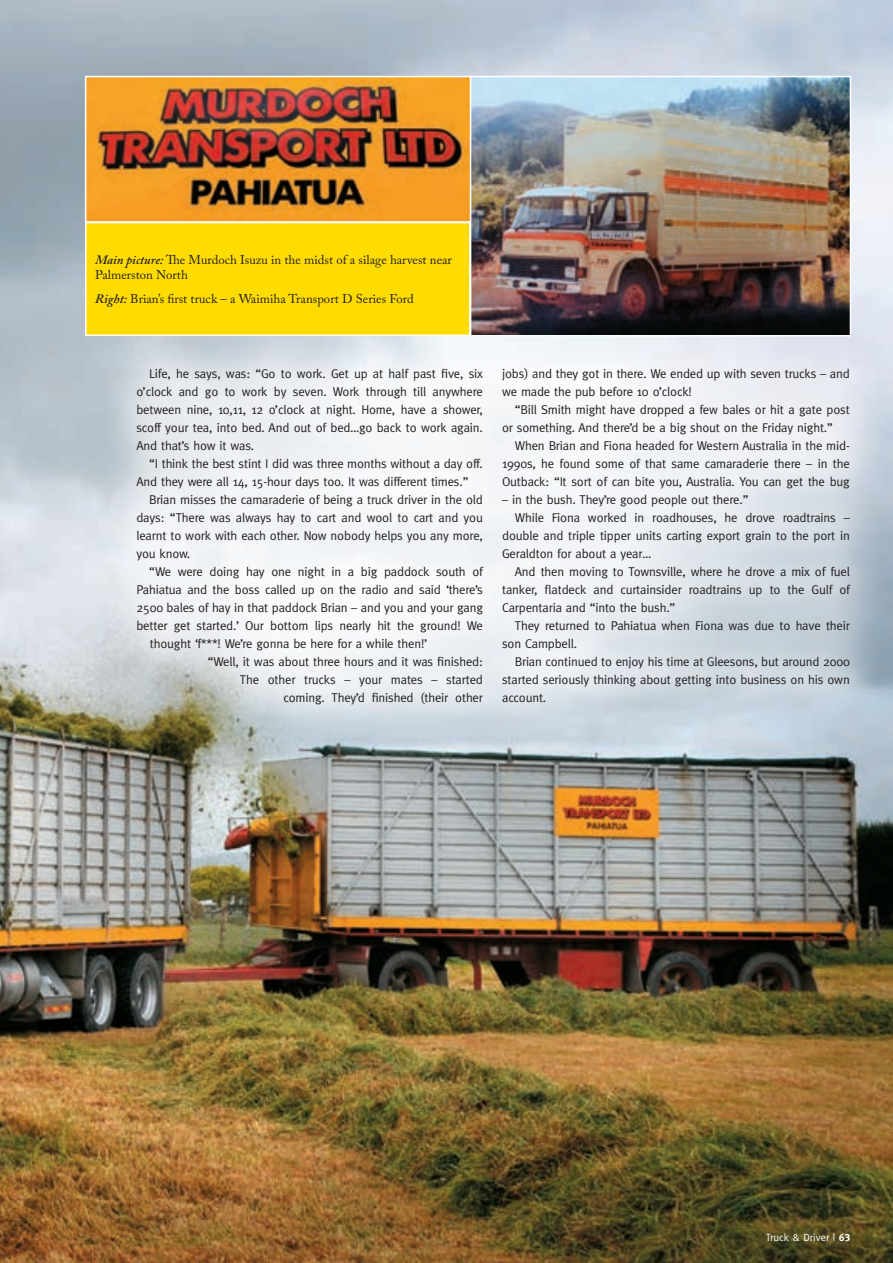
<style>
.page{position:relative;width:893px;height:1263px;background:#fff}
.page>*{position:absolute;margin:0;border:0;box-sizing:border-box;transform-origin:0 0}
.Bodycopy_01__meta{font:12.75px/18px "Meta";letter-spacing:-.015em;color:#231f20;text-align:justify}
.Caption__caslon__-_T{font:12.75px/15px "Adobe Caslon Pro";color:#231f20}
.t1{font:10.5px "Meta";color:#fff}
.s1{font-weight:600;font-style:italic}
.s2{font-family:"Meta Bold LF"}
</style>
<div class="page">
<img style="left:0;top:0;width:893px;height:1263px">
<div style="left:86px;top:223px;width:384px;height:112px;background:#ffdc01"></div>
<div style="left:85px;top:222px;width:386px;height:114px;border:2px solid #fff"></div>
<img style="left:88px;top:79px;width:380px;height:141px">
<div style="left:85px;top:76px;width:386px;height:147px;border:2px solid #fff"></div>
<img style="left:473px;top:79px;width:375px;height:250px">
<div style="left:470px;top:76px;width:381px;height:260px;border:2px solid #fff"></div>
<div style="left:98px;top:329px;width:791px;height:414px;background:#fff;opacity:.6"></div>
<svg style="left:91px;top:1134px;width:759px;height:69px;background:#745a29"></svg>
<svg style="left:862px;top:1220px;width:6px;height:6px"></svg>
<p class="Caption__caslon__-_T" style="left:95px;top:252px;width:358px"><span class="s1">Main picture:</span> The Murdoch Isuzu in the midst of a silage harvest near<br>Palmerston North</p>
<p class="Caption__caslon__-_T" style="left:95px;top:291px;width:320px"><span class="s1">Right:</span> Brian’s first truck – a Waimiha Transport D Series Ford</p>
<p class="Bodycopy_01__meta" style="left:136px;top:364px;width:348px;text-indent:13px">Life, he says, was: “Go to work. Get up at half past five, six o’clock and go to work by seven. Work through till anywhere between nine, 10,11, 12 o’clock at night. Home, have a shower, scoff your tea, into bed. And out of bed…go back to work again.<br>And that’s how it was.</p>
<p class="Bodycopy_01__meta" style="left:136px;top:454px;width:348px;text-indent:13px">“I think the best stint I did was three months without a day off.<br>And they were all 14, 15-hour days too. It was different times.”</p>
<p class="Bodycopy_01__meta" style="left:136px;top:490px;width:348px;text-indent:13px">Brian misses the camaraderie of being a truck driver in the old days: “There was always hay to cart and wool to cart and you learnt to work with each other. Now nobody helps you any more, you know.</p>
<p class="Bodycopy_01__meta" style="left:149px;top:562px;width:335px">“We were doing hay one night in a big paddock south of</p>
<p class="Bodycopy_01__meta" style="left:136px;top:580px;width:348px">Pahiatua and the boss called up on the radio and said ‘there’s</p>
<p class="Bodycopy_01__meta" style="left:136px;top:598px;width:348px">2500 bales of hay in that paddock Brian – and you and your gang</p>
<p class="Bodycopy_01__meta" style="left:136px;top:616px;width:348px">better get started.’ Our bottom lips nearly hit the ground! We</p>
<p class="Bodycopy_01__meta" style="left:150px;top:634px;width:279px">thought ‘f***! We’re gonna be here for a while then!’</p>
<p class="Bodycopy_01__meta" style="left:208px;top:652px;width:277px;text-align:right">“Well, it was about three hours and it was finished:<br>The other trucks – your mates – started coming. They’d finished (their other</p>
<p class="Bodycopy_01__meta" style="left:502px;top:364px;width:349px">jobs) and they got in there. We ended up with seven trucks – and we made the pub before 10 o’clock!</p>
<p class="Bodycopy_01__meta" style="left:502px;top:400px;width:349px;text-indent:13px">“Bill Smith might have dropped a few bales or hit a gate post or something. And there’d be a big shout on the Friday night.”</p>
<p class="Bodycopy_01__meta" style="left:502px;top:436px;width:349px;text-indent:13px">When Brian and Fiona headed for Western Australia in the mid-1990s, he found some of that same camaraderie there – in the Outback: “It sort of can bite you, Australia. You can get the bug</p>
<p class="Bodycopy_01__meta" style="left:502px;top:490px;width:248px">– in the bush. They’re good people out there.”</p>
<p class="Bodycopy_01__meta" style="left:502px;top:509px;width:349px;text-indent:13px">While Fiona worked in roadhouses, he drove roadtrains – double and triple tipper units carting export grain to the port in Geraldton for about a year…</p>
<p class="Bodycopy_01__meta" style="left:502px;top:563px;width:349px;text-indent:13px">And then moving to Townsville, where he drove a mix of fuel tanker, flatdeck and curtainsider roadtrains up to the Gulf of Carpentaria and “into the bush.”</p>
<p class="Bodycopy_01__meta" style="left:502px;top:617px;width:349px;text-indent:13px">They returned to Pahiatua when Fiona was due to have their son Campbell.</p>
<p class="Bodycopy_01__meta" style="left:502px;top:653px;width:349px;text-indent:13px">Brian continued to enjoy his time at Gleesons, but around 2000 started seriously thinking about getting into business on his own account.</p>
<p class="t1" style="left:766px;top:1231px;width:86px">Truck &amp; Driver | <span class="s2">63</span></p>
</div>
